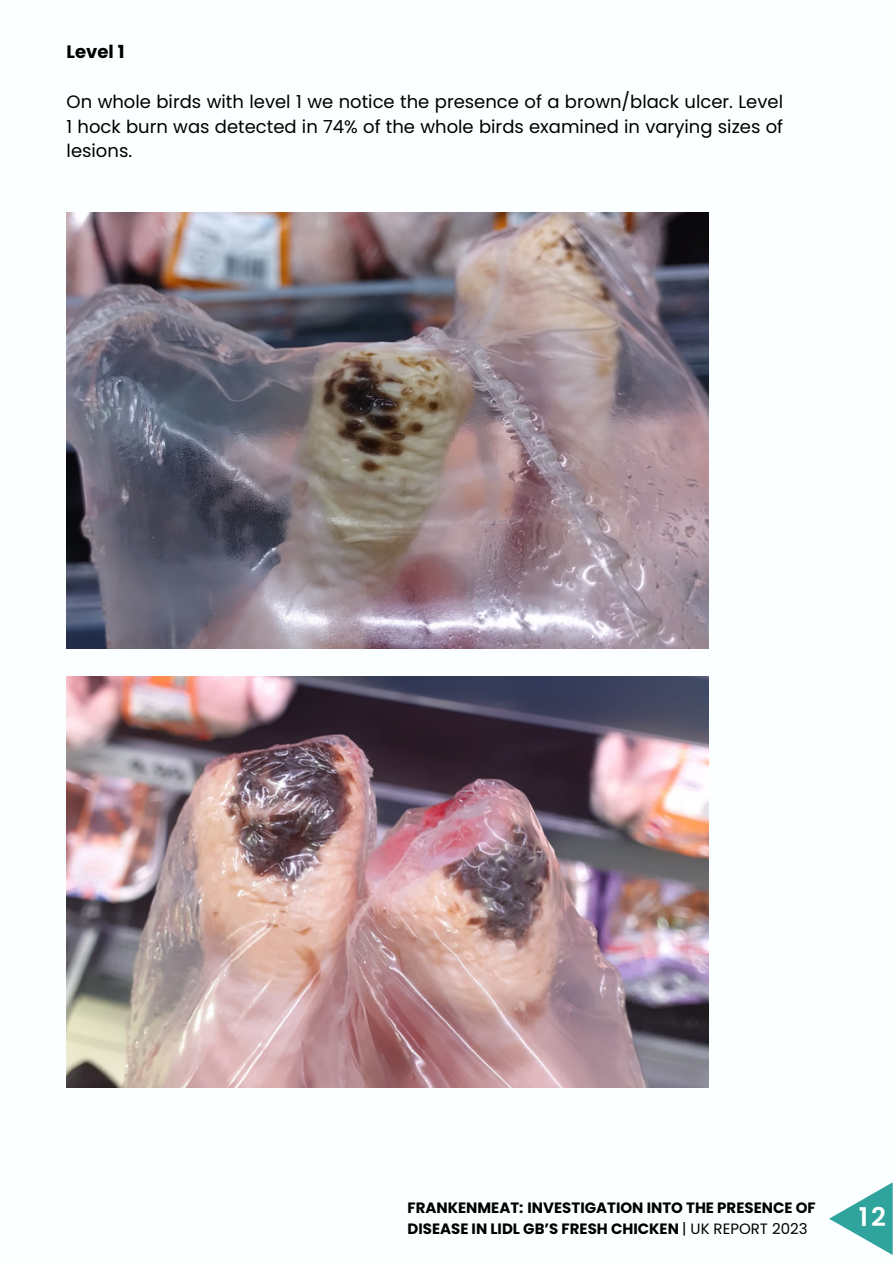
<style>
.page{position:relative;width:893px;height:1264px;background:#fff}
.page>*{position:absolute;margin:0;border:0;box-sizing:border-box;transform-origin:0 0}
.t1{font:600 25.8px "Poppins";color:#fff}
.t2{font:18px/24.8px "Poppins";color:#000;text-align:justify}
.t3{font:700 18px "Poppins";color:#000}
.t4{font:700 15px/20.9px "Poppins";color:#000}
.s1{font-weight:400}
</style>
<div class="page">
<div style="left:0;top:0;width:892px;height:1262px;background:#fbffff"></div>
<svg style="left:829px;top:1182px;width:63px;height:72px"></svg>
<img style="left:67px;top:213px;width:641px;height:435px">
<img style="left:67px;top:677px;width:641px;height:410px">
<p class="t3" style="left:67px;top:40px;width:59px">Level 1</p>
<p class="t2" style="left:67px;top:89px;width:718px">On whole birds with level 1 we notice the presence of a brown/black ulcer. Level 1 hock burn was detected in 74% of the whole birds examined in varying sizes of lesions.</p>
<p class="t4" style="left:407px;top:1197px;width:409px">FRANKENMEAT: INVESTIGATION INTO THE PRESENCE OF<br>DISEASE IN LIDL GB’S FRESH CHICKEN <span class="s1">| UK REPORT 2023</span></p>
<p class="t1" style="left:858px;top:1199px;width:28px">12</p>
</div>
